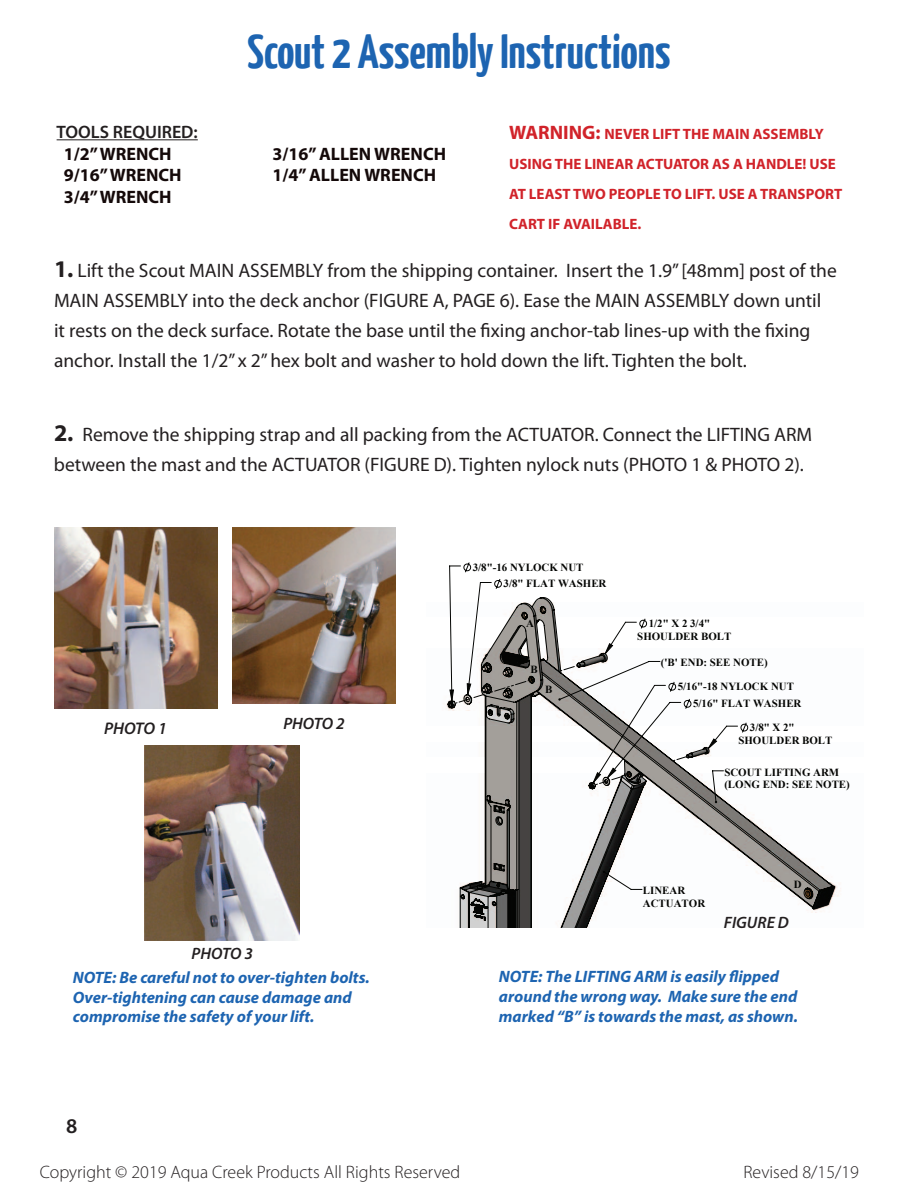
<style>
.page{position:relative;width:918px;height:1188px;background:#fff}
.page>*{position:absolute;margin:0;border:0;box-sizing:border-box;transform-origin:0 0}
.t1{font:700 48px "Yanone Kaffeesatz";color:#1d64b1}
.t2{font:600 21px "Myriad Pro";color:#231f20}
.t3{font:19.5px/30px "Myriad Pro";color:#231f20}
.t4{font:300 18px "Myriad Pro";color:#231f20}
.t5{font:700 18px "Myriad Pro";color:#140909}
.t6{font:600 18px "Myriad Pro";color:#231f20}
.t7{font:italic 600 16.95px "Myriad Pro";letter-spacing:-.01em;color:#231f20}
.t8{font:italic 700 16.5px/19.8px "Myriad Pro";color:#1d64b1}
.t9{font:italic 600 16.5px "Myriad Pro";color:#231f20}
.t10{font:700 15px/30px "Myriad Pro";color:#d1232a}
.t11{font:700 10.95px/12.6px "Times New Roman";color:#040503}
.s1{font-size:19.5px}
.s2{font-weight:700;font-size:24px}
</style>
<div class="page">
<svg style="left:464px;top:562px;width:7px;height:4px"></svg>
<svg style="left:446px;top:597px;width:394px;height:331px"></svg>
<svg style="left:449px;top:643px;width:268px;height:144px"></svg>
<img style="left:54px;top:527px;width:163px;height:181px">
<img style="left:233px;top:527px;width:162px;height:177px">
<hr style="left:57px;top:139px;width:141px;height:1px;background:#231f20">
<img style="left:145px;top:745px;width:155px;height:195px">
<h1 class="t1" style="left:248px;top:22px;width:424px">Scout 2 Assembly Instructions</h1>
<p class="t6" style="left:57px;top:121px;width:143px">TOOLS REQUIRED:</p>
<p class="t5" style="left:64px;top:142px;width:109px">1/2” WRENCH</p>
<p class="t5" style="left:273px;top:142px;width:175px">3/16” ALLEN WRENCH</p>
<p class="t5" style="left:64px;top:163px;width:119px">9/16” WRENCH</p>
<p class="t5" style="left:273px;top:163px;width:165px">1/4” ALLEN WRENCH</p>
<p class="t5" style="left:64px;top:185px;width:109px">3/4” WRENCH</p>
<p class="t10" style="left:509px;top:119px;width:335px"><span class="s1">WARNING:</span> NEVER LIFT THE MAIN ASSEMBLY USING THE LINEAR ACTUATOR AS A HANDLE! USE AT LEAST TWO PEOPLE TO LIFT. USE A TRANSPORT CART IF AVAILABLE.</p>
<p class="t3" style="left:54px;top:255px;width:784px"><span class="s2">1.</span> Lift the Scout MAIN ASSEMBLY from the shipping container. Insert the 1.9” [48mm] post of the MAIN ASSEMBLY into the deck anchor (FIGURE A, PAGE 6). Ease the MAIN ASSEMBLY down until it rests on the deck surface. Rotate the base until the fixing anchor-tab lines-up with the fixing anchor. Install the 1/2” x 2” hex bolt and washer to hold down the lift. Tighten the bolt.</p>
<p class="t3" style="left:54px;top:419px;width:760px"><span class="s2">2.</span> Remove the shipping strap and all packing from the ACTUATOR. Connect the LIFTING ARM between the mast and the ACTUATOR (FIGURE D). Tighten nylock nuts (PHOTO 1 &amp; PHOTO 2).</p>
<p class="t11" style="left:473px;top:561px;width:112px">3/8"-16 NYLOCK NUT</p>
<p class="t7" style="left:104px;top:717px;width:64px">PHOTO 1</p>
<p class="t9" style="left:283px;top:713px;width:63px">PHOTO 2</p>
<p class="t9" style="left:192px;top:943px;width:63px">PHOTO 3</p>
<p class="t8" style="left:73px;top:967px;width:298px">NOTE: Be careful not to over-tighten bolts.<br>Over-tightening can cause damage and compromise the safety of your lift.</p>
<p class="t2" style="left:66px;top:1113px;width:13px">8</p>
<p class="t11" style="left:504px;top:577px;width:104px">3/8" FLAT WASHER</p>
<p class="t11" style="left:526px;top:617px;width:9px">A</p>
<p class="t11" style="left:531px;top:662px;width:9px">B</p>
<p class="t11" style="left:545px;top:682px;width:9px">B</p>
<p class="t11" style="left:637px;top:617px;width:96px;text-indent:11px">1/2" X 2 3/4"<br>SHOULDER BOLT</p>
<p class="t11" style="left:661px;top:656px;width:108px">('B' END: SEE NOTE)</p>
<p class="t11" style="left:678px;top:680px;width:118px">5/16"-18 NYLOCK NUT</p>
<p class="t11" style="left:693px;top:697px;width:110px">5/16" FLAT WASHER</p>
<p class="t11" style="left:738px;top:721px;width:96px;text-indent:11px">3/8" X 2"<br>SHOULDER BOLT</p>
<p class="t11" style="left:724px;top:765px;width:127px">SCOUT LIFTING ARM (LONG END: SEE NOTE)</p>
<p class="t11" style="left:643px;top:884px;width:64px">LINEAR<br>ACTUATOR</p>
<p class="t11" style="left:794px;top:877px;width:9px">D</p>
<p class="t9" style="left:724px;top:912px;width:66px">FIGURE D</p>
<p class="t8" style="left:499px;top:966px;width:301px">NOTE: The LIFTING ARM is easily flipped around the wrong way. Make sure the end marked “B” is towards the mast, as shown.</p>
<p class="t4" style="left:40px;top:1162px;width:422px">Copyright © 2019 Aqua Creek Products All Rights Reserved</p>
<p class="t4" style="left:743px;top:1162px;width:117px">Revised 8/15/19</p>
</div>
